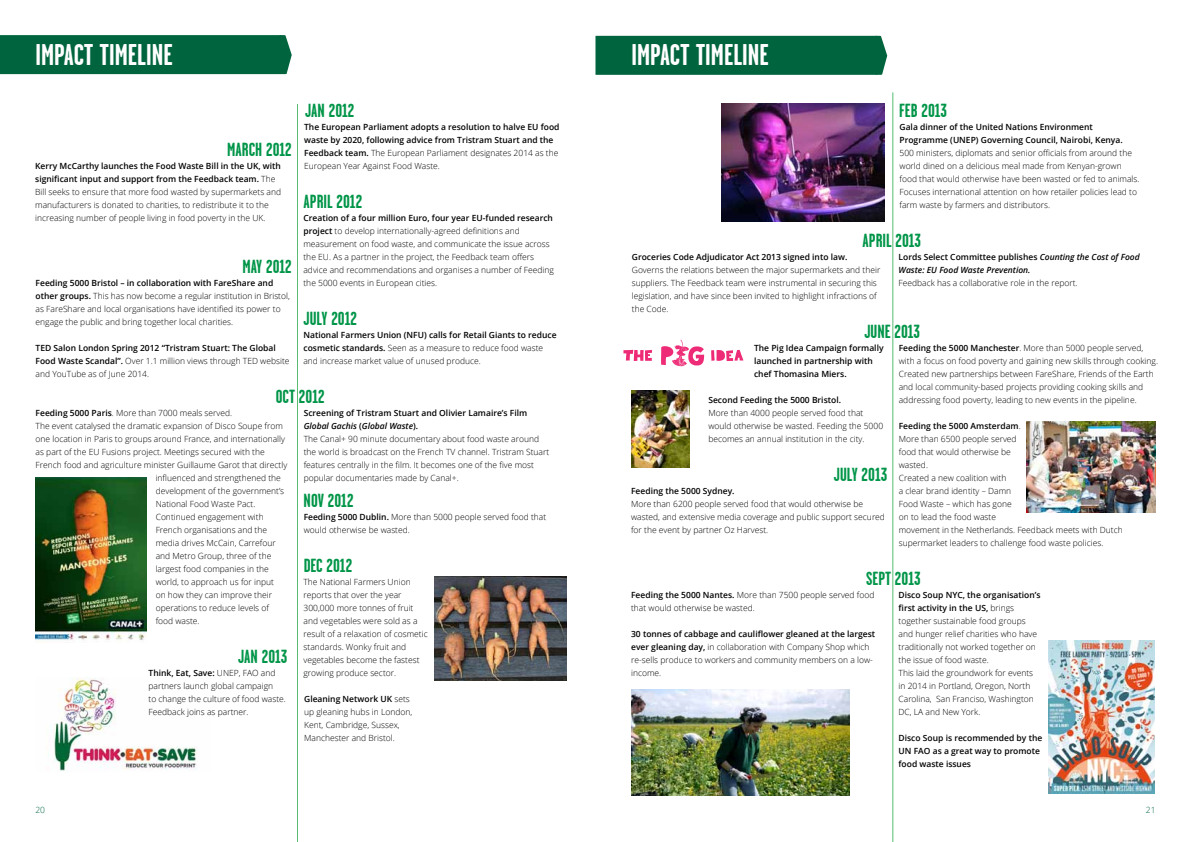
<style>
.page{position:relative;width:1191px;height:842px;background:#fff}
.page>*{position:absolute;margin:0;border:0;box-sizing:border-box;transform-origin:0 0}
.t1{font:700 30px "Garage Gothic";letter-spacing:-.015em;color:#fff}
.t2{font:700 19px "Garage Gothic";color:#009548}
.t3{font:300 8.5px/13px "Open Sans";color:#000}
.t4{font:600 8.5px/13px "Open Sans";color:#000}
.t5{font:italic 600 8.5px/13px "Open Sans";color:#000}
.t6{font:300 8.5px "Open Sans";color:#00653e}
.s1{font-weight:300}
.s2{font-weight:600}
.s3{font-weight:600;font-style:italic}
.s4{font-style:normal}
</style>
<div class="page">
<hr style="left:297px;top:104px;width:1px;height:738px;background:#57bc72">
<img style="left:35px;top:477px;width:111px;height:164px">
<img style="left:48px;top:678px;width:149px;height:93px">
<img style="left:434px;top:576px;width:132px;height:104px">
<img style="left:1048px;top:641px;width:106px;height:153px">
<hr style="left:892px;top:92px;width:1px;height:750px;background:#57bc72">
<svg style="left:623px;top:350px;width:29px;height:11px"></svg>
<svg style="left:661px;top:340px;width:43px;height:27px"></svg>
<svg style="left:711px;top:350px;width:32px;height:11px"></svg>
<img style="left:631px;top:390px;width:58px;height:77px">
<img style="left:1026px;top:422px;width:129px;height:91px">
<img style="left:632px;top:689px;width:217px;height:107px">
<img style="left:721px;top:104px;width:163px;height:117px">
<div style="left:595px;top:36px;width:292px;height:39px;background:#00653e"></div>
<div style="left:0;top:35px;width:292px;height:39px;background:#00653e"></div>
<h1 class="t1" style="left:35px;top:36px;width:75px">IM PACT TIMELINE</h1>
<h1 class="t1" style="left:631px;top:36px;width:75px">IM PACT TIMELINE</h1>
<h2 class="t2" style="left:305px;top:99px;width:51px">JAN 2012</h2>
<p class="t4" style="left:304px;top:120px;width:257px">The European Parliament adopts a resolution to halve EU food waste by 2020, following advice from Tristram Stuart and the Feedback team. <span class="s1">The European Parliament designates 2014 as the European Year Against Food Waste.</span></p>
<h2 class="t2" style="left:227px;top:138px;width:66px">MARCH 2012</h2>
<p class="t3" style="left:35px;top:159px;width:247px"><span class="s2">Kerry McCarthy launches the Food Waste Bill in the UK, with significant input and support from the Feedback team.</span> The Bill seeks to ensure that more food wasted by supermarkets and manufacturers is donated to charities, to redistribute it to the increasing number of people living in food poverty in the UK.</p>
<h2 class="t2" style="left:303px;top:190px;width:60px">APRIL 2012</h2>
<p class="t3" style="left:303px;top:211px;width:252px"><span class="s2">Creation of a four million Euro, four year EU-funded research project</span> to develop internationally-agreed definitions and measurement on food waste, and communicate the issue across the EU. As a partner in the project, the Feedback team offers advice and recommendations and organises a number of Feeding the 5000 events in European cities.</p>
<h2 class="t2" style="left:242px;top:255px;width:51px">may 2012</h2>
<p class="t3" style="left:36px;top:276px;width:256px"><span class="s2">Feeding 5000 Bristol – in collaboration with FareShare and other groups.</span> This has now become a regular institution in Bristol, as FareShare and local organisations have identified its power to engage the public and bring together local charities.</p>
<p class="t4" style="left:36px;top:341px;width:255px">TED Salon London Spring 2012 “Tristram Stuart: The Global<br>Food Waste Scandal”. <span class="s1">Over 1.1 million views through TED website and YouTube as of June 2014.</span></p>
<h2 class="t2" style="left:303px;top:307px;width:55px">JULY 2012</h2>
<p class="t4" style="left:303px;top:328px;width:255px">National Farmers Union (NFU) calls for Retail Giants to reduce cosmetic standards. <span class="s1">Seen as a measure to reduce food waste and increase market value of unused produce.</span></p>
<h2 class="t2" style="left:276px;top:385px;width:50px">OCT 2012</h2>
<p class="t3" style="left:36px;top:406px;width:198px"><span class="s2">Feeding 5000 Paris</span>. More than 7000 meals served.</p>
<p class="t3" style="left:36px;top:419px;width:249px">The event catalysed the dramatic expansion of Disco Soupe from</p>
<p class="t3" style="left:36px;top:432px;width:251px">one location in Paris to groups around France, and internationally</p>
<p class="t3" style="left:36px;top:445px;width:231px">as part of the EU Fusions project. Meetings secured with the</p>
<p class="t3" style="left:36px;top:458px;width:253px">French food and agriculture minister Guillaume Garot that directly</p>
<p class="t3" style="left:156px;top:471px;width:127px">influenced and strengthened the</p>
<p class="t3" style="left:156px;top:484px;width:130px">development of the government’s</p>
<p class="t3" style="left:156px;top:497px;width:101px">National Food Waste Pact.</p>
<p class="t3" style="left:156px;top:510px;width:109px">Continued engagement with</p>
<p class="t3" style="left:156px;top:523px;width:113px">French organisations and the</p>
<p class="t3" style="left:156px;top:536px;width:121px">media drives McCain, Carrefour</p>
<p class="t3" style="left:156px;top:549px;width:117px">and Metro Group, three of the</p>
<p class="t3" style="left:156px;top:562px;width:115px">largest food companies in the</p>
<p class="t3" style="left:156px;top:575px;width:120px">world, to approach us for input</p>
<p class="t3" style="left:156px;top:588px;width:118px">on how they can improve their</p>
<p class="t3" style="left:156px;top:601px;width:115px">operations to reduce levels of</p>
<p class="t3" style="left:156px;top:614px;width:45px">food waste.</p>
<h2 class="t2" style="left:238px;top:645px;width:51px">JAN 2013</h2>
<p class="t3" style="left:148px;top:666px;width:139px"><span class="s2">Think, Eat, Save:</span> UNEP, FAO and partners launch global campaign<br>to change the culture of food waste.<br>Feedback joins as partner.</p>
<p class="t3" style="left:304px;top:406px;width:247px"><span class="s2">Screening of Tristram Stuart and Olivier Lamaire’s Film </span><span class="s3">Global Gachis</span> <span class="s2">(</span><span class="s3">Global Waste</span><span class="s2">).<br></span>The Canal+ 90 minute documentary about food waste around the world is broadcast on the French TV channel. Tristram Stuart features centrally in the film. It becomes one of the five most popular documentaries made by Canal+.</p>
<h2 class="t2" style="left:304px;top:489px;width:51px">NOV 2012</h2>
<p class="t3" style="left:304px;top:510px;width:244px"><span class="s2">Feeding 5000 Dublin.</span> More than 5000 people served food that would otherwise be wasted.</p>
<h2 class="t2" style="left:304px;top:554px;width:50px">DEC 2012</h2>
<p class="t3" style="left:303px;top:575px;width:126px">The National Farmers Union reports that over the year<br>300,000 more tonnes of fruit and vegetables were sold as a result of a relaxation of cosmetic standards. Wonky fruit and vegetables become the fastest growing produce sector.</p>
<p class="t3" style="left:304px;top:692px;width:110px"><span class="s2">Gleaning Network UK</span> sets up gleaning hubs in London,<br>Kent, Cambridge, Sussex,<br>Manchester and Bristol.</p>
<h2 class="t2" style="left:899px;top:99px;width:49px">FEB 2013</h2>
<p class="t4" style="left:899px;top:120px;width:225px">Gala dinner of the United Nations Environment<br>Programme (UNEP) Governing Council, Nairobi, Kenya.</p>
<p class="t3" style="left:899px;top:146px;width:241px">500 ministers, diplomats and senior officials from around the world dined on a delicious meal made from Kenyan-grown food that would otherwise have been wasted or fed to animals.<br>Focuses international attention on how retailer policies lead to farm waste by farmers and distributors.</p>
<h2 class="t2" style="left:862px;top:229px;width:60px">APRIL 2013</h2>
<p class="t5" style="left:898px;top:250px;width:243px"><span class="s4">Lords Select Committee publishes</span> Counting the Cost of Food<br>Waste: EU Food Waste Prevention.</p>
<p class="t3" style="left:898px;top:276px;width:180px">Feedback has a collaborative role in the report.</p>
<p class="t4" style="left:632px;top:250px;width:217px">Groceries Code Adjudicator Act 2013 signed into law.</p>
<p class="t3" style="left:632px;top:263px;width:250px">Governs the relations between the major supermarkets and their suppliers. The Feedback team were instrumental in securing this legislation, and have since been invited to highlight infractions of the Code.</p>
<h2 class="t2" style="left:864px;top:320px;width:57px">JUNE 2013</h2>
<p class="t3" style="left:898px;top:341px;width:261px"><span class="s2">Feeding the 5000 Manchester</span>. More than 5000 people served, with a focus on food poverty and gaining new skills through cooking.<br>Created new partnerships between FareShare, Friends of the Earth and local community-based projects providing cooking skills and addressing food poverty, leading to new events in the pipeline.</p>
<p class="t4" style="left:754px;top:341px;width:131px">The Pig Idea Campaign formally launched in partnership with chef Thomasina Miers.</p>
<p class="t4" style="left:708px;top:393px;width:134px">Second Feeding the 5000 Bristol.</p>
<p class="t3" style="left:708px;top:406px;width:176px">More than 4000 people served food that would otherwise be wasted. Feeding the 5000 becomes an annual institution in the city.</p>
<p class="t3" style="left:898px;top:419px;width:226px"><span class="s2">Feeding the 5000 Amsterdam</span>.<br>More than 6500 people served<br>food that would otherwise be<br>wasted.<br>Created a new coalition with<br>a clear brand identity – Damn<br>Food Waste – which has gone<br>on to lead the food waste<br>movement in the Netherlands. Feedback meets with Dutch supermarket leaders to challenge food waste policies.</p>
<h2 class="t2" style="left:866px;top:567px;width:56px">SEPT 2013</h2>
<p class="t3" style="left:898px;top:588px;width:143px"><span class="s2">Disco Soup NYC, the organisation’s first activity in the US,</span> brings together sustainable food groups and hunger relief charities who have traditionally not worked together on the issue of food waste.<br>This laid the groundwork for events in 2014 in Portland, Oregon, North<br>Carolina, San Franciso, Washington<br>DC, LA and New York.</p>
<p class="t4" style="left:898px;top:731px;width:145px">Disco Soup is recommended by the<br>UN FAO as a great way to promote food waste issues</p>
<h2 class="t2" style="left:834px;top:463px;width:55px">JULY 2013</h2>
<p class="t4" style="left:631px;top:484px;width:105px">Feeding the 5000 Sydney.</p>
<p class="t3" style="left:631px;top:497px;width:255px">More than 6200 people served food that would otherwise be wasted, and extensive media coverage and public support secured for the event by partner Oz Harvest.</p>
<p class="t3" style="left:631px;top:588px;width:245px"><span class="s2">Feeding the 5000 Nantes.</span> More than 7500 people served food that would otherwise be wasted.</p>
<p class="t3" style="left:631px;top:627px;width:246px"><span class="s2">30 tonnes of cabbage and cauliflower gleaned at the largest ever gleaning day,</span> in collaboration with Company Shop which re-sells produce to workers and community members on a low&shy;income.</p>
<p class="t6" style="left:35px;top:804px;width:11px">20</p>
<p class="t6" style="left:1145px;top:804px;width:11px">21</p>
</div>
